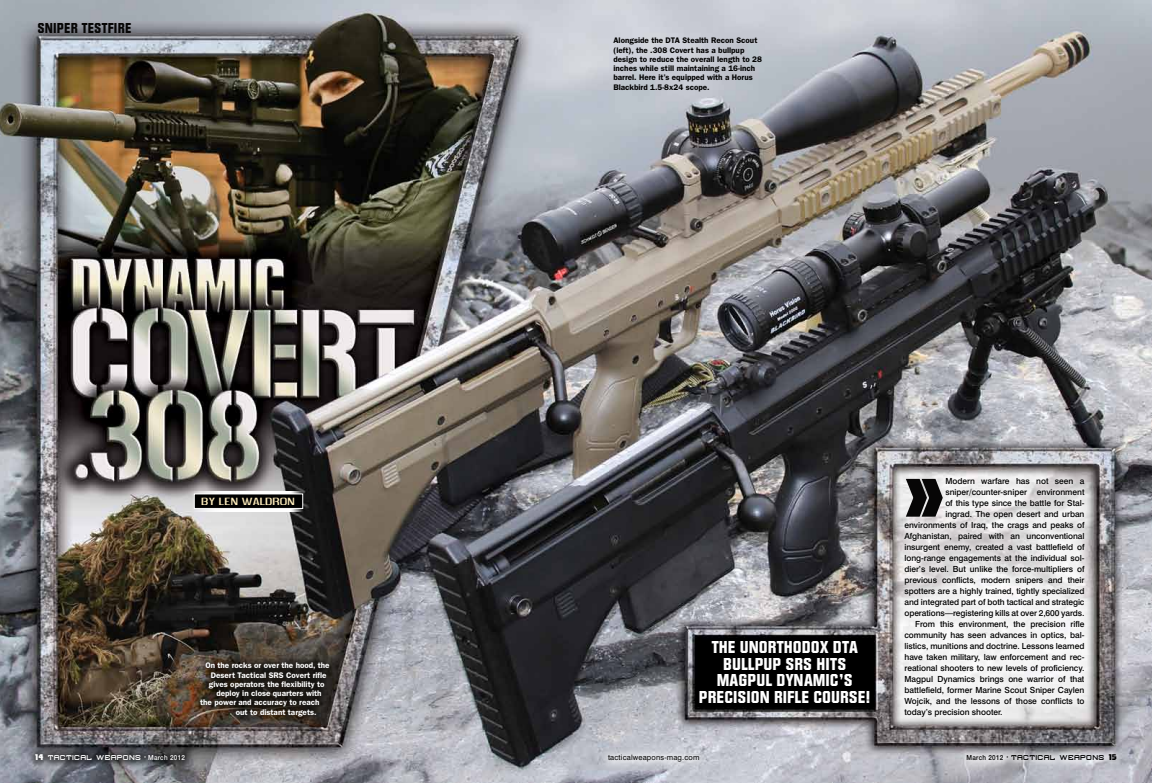
<style>
.page{position:relative;width:1152px;height:783px;background:#fff}
.page>*{position:absolute;margin:0;border:0;box-sizing:border-box;transform-origin:0 0}
.t1{font:900 65.6px "Interstate";color:#070606;scale:.8 1}
.t2{font:700 18px/16.8px "Diamante EF";color:#fff;text-align:center}
.t3{font:700 15px "Diamante EF";letter-spacing:.01em;color:#070606}
.t4{font:11px "Zrnic";color:#ffeebd;scale:1.4 1}
.t5{font:500 8.4px "Swiss 721 BT";letter-spacing:-.005em;color:#000}
.t6{font:600 8.1px/9.3px "Franklin Gothic";color:#000}
.t7{font:600 8.1px "Franklin Gothic";color:#fff}
.t8{font:expanded 8px "Slimline";letter-spacing:.05em;color:#fff;scale:.9 1}
.t9{font:expanded 8px "Slimline";letter-spacing:.05em;color:#000;scale:.9 1}
.t10{font:7.5px "Swiss 721 BT";letter-spacing:.02em;color:#000}
.s1{font-family:"Shaft";font-stretch:normal}
.s2{font-family:"Helvetica Neue";font-weight:500;font-stretch:normal;font-size:7px}
</style>
<div class="page">
<img style="left:0;top:0;width:1152px;height:783px">
<div style="left:27px;top:745px;width:167px;height:24px;background:#000;opacity:.75"></div>
<div style="left:599px;top:746px;width:109px;height:25px;background:#fff;opacity:.75"></div>
<div style="left:958px;top:745px;width:167px;height:24px;background:#fff;opacity:.75"></div>
<svg style="left:68px;top:491px;width:189px;height:20px;background:#bdbbb8"></svg>
<svg style="left:257px;top:491px;width:179px;height:20px;background:#645d55"></svg>
<div style="left:194px;top:494px;width:109px;height:14px;background:#000"></div>
<div style="left:194px;top:494px;width:109px;height:15px;border:1px solid #fff"></div>
<svg style="left:897px;top:470px;width:195px;height:254px;fill:#f2f1f2"></svg>
<svg style="left:903px;top:477px;width:42px;height:41px;background:#969595"></svg>
<div style="left:189px;top:651px;width:151px;height:76px;background:#000;opacity:.75"></div>
<h3 class="t3" style="left:37px;top:20px;width:88px">SNIPER TESTFIRE</h3>
<h3 class="t4" style="left:201px;top:496px;width:68px">By LEN WALDRON</h3>
<p class="t7" style="left:205px;top:661px;width:126px">On the rocks or over the hood, the</p>
<p class="t7" style="left:211px;top:670px;width:117px">Desert Tactical SRS Covert rifle</p>
<p class="t7" style="left:209px;top:679px;width:117px">gives operators the flexibility to</p>
<p class="t7" style="left:217px;top:688px;width:107px">deploy in close quarters with</p>
<p class="t7" style="left:200px;top:698px;width:121px">the power and accuracy to reach</p>
<p class="t7" style="left:236px;top:707px;width:82px">out to distant targets.</p>
<p class="t6" style="left:613px;top:36px;width:150px">Alongside the DTA Stealth Recon Scout (left), the .308 Covert has a bullpup design to reduce the overall length to 28 inches while still maintaining a 16-inch barrel. Here it’s equipped with a Horus Blackbird 1.5-8x24 scope.</p>
<h2 class="t2" style="left:699px;top:639px;width:173px">THE UNORTHODOX DTA<br>BULLPUP SRS HITS<br>MAGPUL DYNAMIC’S<br>PRECISION RIFLE COURSE!</h2>
<p class="t5" style="left:945px;top:476px;width:141px">Modern warfare has not seen a</p>
<p class="t5" style="left:945px;top:487px;width:141px">sniper/counter-sniper environment</p>
<p class="t5" style="left:945px;top:498px;width:141px">of this type since the battle for Stal-</p>
<p class="t5" style="left:945px;top:509px;width:141px">ingrad. The open desert and urban</p>
<p class="t5" style="left:905px;top:520px;width:181px">environments of Iraq, the crags and peaks of</p>
<p class="t5" style="left:905px;top:531px;width:181px">Afghanistan, paired with an unconventional</p>
<p class="t5" style="left:905px;top:542px;width:182px">insurgent enemy, created a vast battlefield of</p>
<p class="t5" style="left:905px;top:553px;width:181px">long-range engagements at the individual sol-</p>
<p class="t5" style="left:905px;top:564px;width:181px">dier’s level. But unlike the force-multipliers of</p>
<p class="t5" style="left:905px;top:575px;width:181px">previous conflicts, modern snipers and their</p>
<p class="t5" style="left:905px;top:586px;width:182px">spotters are a highly trained, tightly specialized</p>
<p class="t5" style="left:905px;top:597px;width:181px">and integrated part of both tactical and strategic</p>
<p class="t5" style="left:905px;top:608px;width:181px">operations—registering kills at over 2,600 yards.</p>
<p class="t5" style="left:915px;top:619px;width:171px">From this environment, the precision rifle</p>
<p class="t5" style="left:905px;top:630px;width:181px">community has seen advances in optics, bal-</p>
<p class="t5" style="left:905px;top:641px;width:181px">listics, munitions and doctrine. Lessons learned</p>
<p class="t5" style="left:905px;top:652px;width:181px">have taken military, law enforcement and rec-</p>
<p class="t5" style="left:905px;top:663px;width:181px">reational shooters to new levels of proficiency.</p>
<p class="t5" style="left:905px;top:674px;width:181px">Magpul Dynamics brings one warrior of that</p>
<p class="t5" style="left:905px;top:685px;width:182px">battlefield, former Marine Scout Sniper Caylen</p>
<p class="t5" style="left:905px;top:696px;width:181px">Wojcik, and the lessons of those conflicts to</p>
<p class="t5" style="left:905px;top:707px;width:100px">today’s precision shooter.</p>
<h1 class="t1" style="left:906px;top:454px;width:47px">»</h1>
<p class="t8" style="left:35px;top:754px;width:168px"><span class="s1">14</span> TACTICAL WEAPONS • <span class="s2">March 2012</span></p>
<p class="t10" style="left:608px;top:753px;width:93px">tacticalweapons-mag.com</p>
<p class="t9" style="left:967px;top:754px;width:168px"><span class="s2">March 2012</span> • TACTICAL WEAPONS <span class="s1">15</span></p>
</div>
